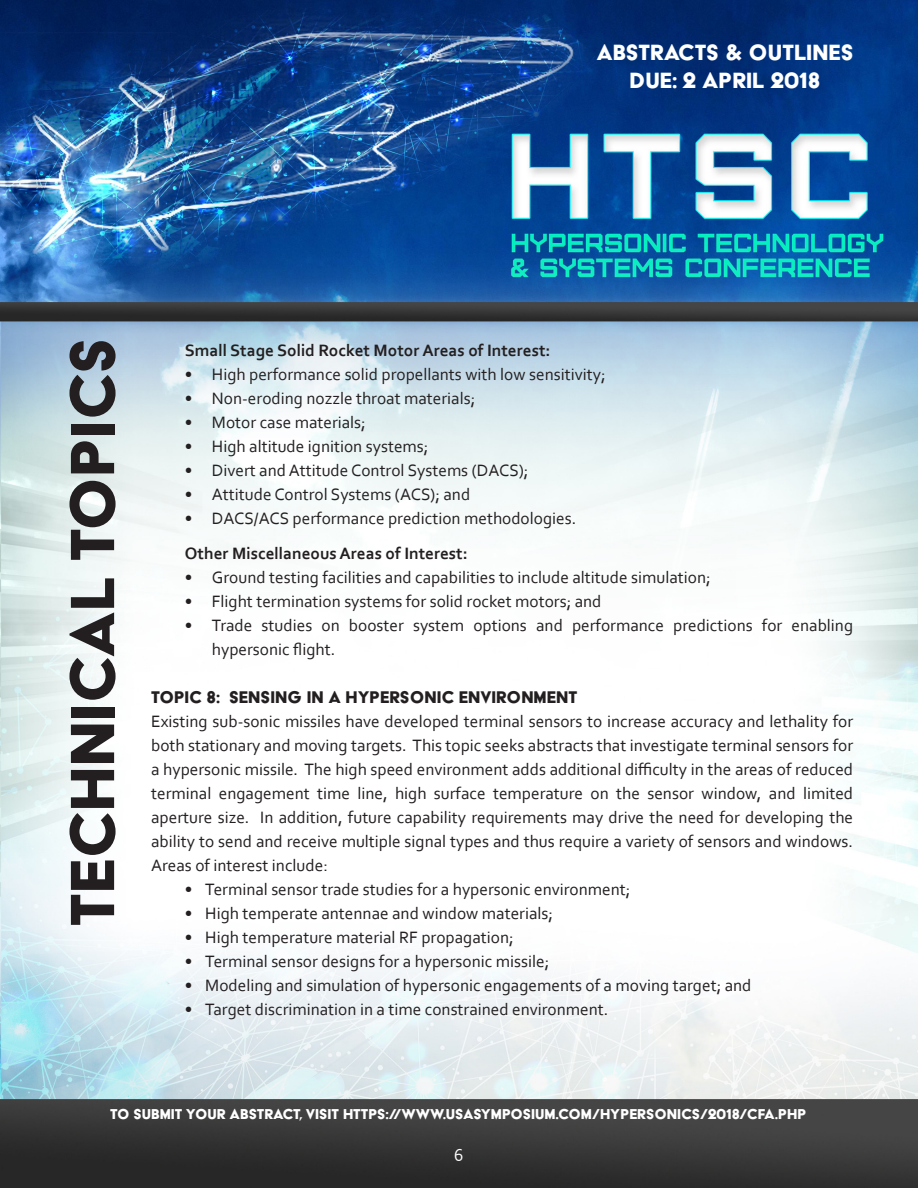
<style>
.page{position:relative;width:918px;height:1188px;background:#fff}
.page>*{position:absolute;margin:0;border:0;box-sizing:border-box;transform-origin:0 0}
.Headers{font:72px "Acier BAT Text Solid";color:#231f20}
.Headers-2{font:25.5px "Acier BAT Text Solid";color:#fff}
.Main_Content{font:19.5px "Acier BAT Text Solid";color:#231f20}
.Main_Content-2{font:18px "Corbel";color:#fff}
.Main_Content-3{font:17.25px/24px "Corbel";color:#231f20}
.Main_Content-4{font:700 17.25px "Corbel";color:#231f20}
.Main_Content-5{font:16.5px "Acier BAT Text Solid";color:#fff}
</style>
<div class="page">
<img style="left:0;top:0;width:918px;height:1188px">
<p class="Headers-2" style="left:596px;top:38px;width:259px">ABSTRACTS &amp; OUTLINES</p>
<p class="Headers-2" style="left:630px;top:67px;width:192px">DUE: 2 APRIL 2018</p>
<p class="Headers" style="left:54px;top:926px;width:590px;rotate:-90deg">TECHNICAL TOPICS</p>
<p class="Main_Content-4" style="left:185px;top:340px;width:367px">Small Stage Solid Rocket Motor Areas of Interest:</p>
<p class="Main_Content-3" style="left:185px;top:362px;width:422px">• High performance solid propellants with low sensitivity;</p>
<p class="Main_Content-3" style="left:185px;top:386px;width:292px">• Non-eroding nozzle throat materials;</p>
<p class="Main_Content-3" style="left:185px;top:410px;width:182px">• Motor case materials;</p>
<p class="Main_Content-3" style="left:185px;top:434px;width:245px">• High altitude ignition systems;</p>
<p class="Main_Content-3" style="left:185px;top:458px;width:345px">• Divert and Attitude Control Systems (DACS);</p>
<p class="Main_Content-3" style="left:185px;top:482px;width:287px">• Attitude Control Systems (ACS); and</p>
<p class="Main_Content-3" style="left:185px;top:506px;width:393px">• DACS/ACS performance prediction methodologies.</p>
<p class="Main_Content-4" style="left:185px;top:542px;width:284px">Other Miscellaneous Areas of Interest:</p>
<p class="Main_Content-3" style="left:185px;top:565px;width:527px">• Ground testing facilities and capabilities to include altitude simulation;</p>
<p class="Main_Content-3" style="left:185px;top:589px;width:418px">• Flight termination systems for solid rocket motors; and</p>
<p class="Main_Content-3" style="left:212px;top:613px;width:643px;text-indent:-27px">• Trade studies on booster system options and performance predictions for enabling hypersonic flight.</p>
<p class="Main_Content" style="left:151px;top:687px;width:428px">TOPIC 8: SENSING IN A HYPERSONIC ENVIRONMENT</p>
<p class="Main_Content-3" style="left:151px;top:709px;width:704px;text-align:justify">Existing sub-sonic missiles have developed terminal sensors to increase accuracy and lethality for both stationary and moving targets. This topic seeks abstracts that investigate terminal sensors for a hypersonic missile. The high speed environment adds additional difficulty in the areas of reduced terminal engagement time line, high surface temperature on the sensor window, and limited aperture size. In addition, future capability requirements may drive the need for developing the ability to send and receive multiple signal types and thus require a variety of sensors and windows.<br>Areas of interest include:</p>
<p class="Main_Content-3" style="left:185px;top:877px;width:447px">• Terminal sensor trade studies for a hypersonic environment;</p>
<p class="Main_Content-3" style="left:185px;top:901px;width:370px">• High temperate antennae and window materials;</p>
<p class="Main_Content-3" style="left:185px;top:925px;width:330px">• High temperature material RF propagation;</p>
<p class="Main_Content-3" style="left:185px;top:949px;width:366px">• Terminal sensor designs for a hypersonic missile;</p>
<p class="Main_Content-3" style="left:185px;top:973px;width:568px">• Modeling and simulation of hypersonic engagements of a moving target; and</p>
<p class="Main_Content-3" style="left:185px;top:997px;width:425px">• Target discrimination in a time constrained environment.</p>
<p class="Main_Content-5" style="left:110px;top:1105px;width:698px">TO SUBMIT YOUR ABSTRACT, VISIT HTTPS://WWW.USASYMPOSIUM.COM/HYPERSONICS/2018/CFA.PHP</p>
<p class="Main_Content-2" style="left:454px;top:1144px;width:11px">6</p>
</div>
